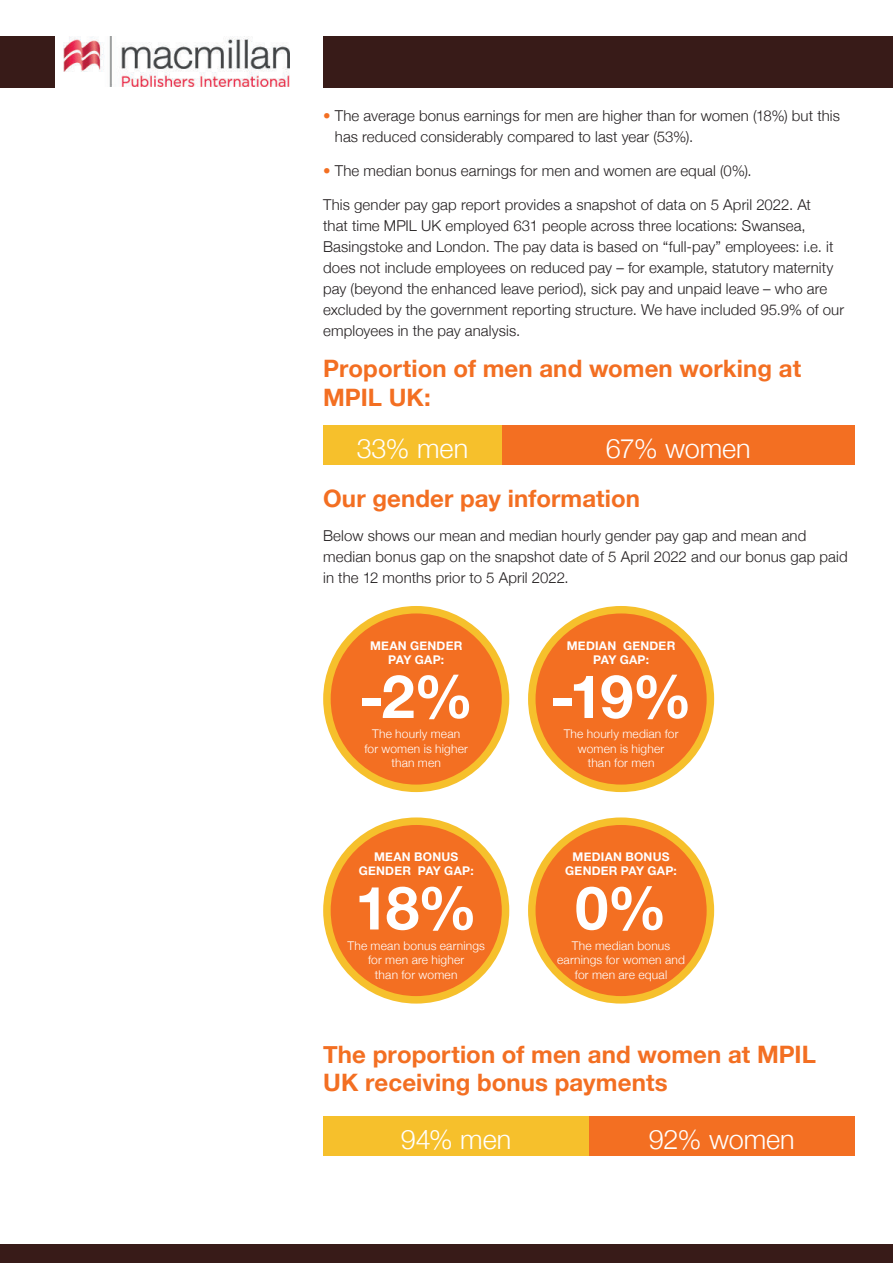
<style>
.page{position:relative;width:893px;height:1263px;background:#fff}
.page>*{position:absolute;margin:0;border:0;box-sizing:border-box;transform-origin:0 0}
.t1{font:700 60px "Helvetica Neue";color:#fff}
.t2{font:300 27px "Helvetica Neue";color:#fff}
.t3{font:700 24px/28.8px "Helvetica Neue";letter-spacing:.005em;color:#f36f22}
.t4{font:300 15px/21px "Helvetica Neue";letter-spacing:.005em;color:#231f20}
.t5{font:300 12px/14.4px "Helvetica Neue";letter-spacing:.015em;color:#fff;text-align:center}
.t6{font:700 12px/14.4px "Helvetica Neue";letter-spacing:.02em;color:#fff;text-align:center}
.s1{color:#f36f22}
</style>
<div class="page">
<div style="left:323px;top:36px;width:570px;height:51px;background:#381b18"></div>
<div style="left:0;top:36px;width:54px;height:51px;background:#381b18"></div>
<img style="left:64px;top:37px;width:225px;height:50px">
<div style="left:0;top:1245px;width:893px;height:18px;background:#381b18"></div>
<div style="left:323px;top:425px;width:532px;height:40px;background:#f36f22"></div>
<div style="left:323px;top:425px;width:179px;height:40px;background:#f6c02c"></div>
<div style="left:327px;top:610px;width:178px;height:178px;background:#f36f22;border-radius:50%"></div>
<div style="left:323px;top:606px;width:186px;height:186px;border:8px solid #f6c02c;border-radius:50%"></div>
<div style="left:532px;top:610px;width:178px;height:178px;background:#f36f22;border-radius:50%"></div>
<div style="left:528px;top:606px;width:186px;height:186px;border:8px solid #f6c02c;border-radius:50%"></div>
<div style="left:327px;top:821px;width:178px;height:179px;background:#f36f22;border-radius:50%"></div>
<div style="left:323px;top:817px;width:186px;height:186px;border:8px solid #f6c02c;border-radius:50%"></div>
<div style="left:532px;top:821px;width:178px;height:179px;background:#f36f22;border-radius:50%"></div>
<div style="left:528px;top:817px;width:186px;height:186px;border:8px solid #f6c02c;border-radius:50%"></div>
<div style="left:323px;top:1116px;width:532px;height:39px;background:#f36f22"></div>
<div style="left:323px;top:1116px;width:266px;height:39px;background:#f6c02c"></div>
<p class="t4" style="left:335px;top:104px;width:507px;text-indent:-12px"><span class="s1">•</span> The average bonus earnings for men are higher than for women (18%) but this has reduced considerably compared to last year (53%).</p>
<p class="t4" style="left:323px;top:159px;width:430px"><span class="s1">•</span> The median bonus earnings for men and women are equal (0%).</p>
<p class="t4" style="left:323px;top:195px;width:522px">This gender pay gap report provides a snapshot of data on 5 April 2022. At<br>that time MPIL UK employed 631 people across three locations: Swansea, Basingstoke and London. The pay data is based on “full-pay” employees: i.e. it does not include employees on reduced pay – for example, statutory maternity pay (beyond the enhanced leave period), sick pay and unpaid leave – who are excluded by the government reporting structure. We have included 95.9% of our employees in the pay analysis.</p>
<h3 class="t3" style="left:323px;top:356px;width:479px">Proportion of men and women working at<br>MPIL UK:</h3>
<h2 class="t2" style="left:357px;top:427px;width:113px">33% men</h2>
<h2 class="t2" style="left:606px;top:427px;width:147px">67% women</h2>
<h3 class="t3" style="left:323px;top:486px;width:318px">Our gender pay information</h3>
<p class="t4" style="left:323px;top:527px;width:526px">Below shows our mean and median hourly gender pay gap and mean and median bonus gap on the snapshot date of 5 April 2022 and our bonus gap paid in the 12 months prior to 5 April 2022.</p>
<p class="t6" style="left:370px;top:639px;width:94px">MEAN GENDER<br>PAY GAP:</p>
<h1 class="t1" style="left:359px;top:674px;width:116px">-2%</h1>
<p class="t5" style="left:364px;top:728px;width:105px">The hourly mean for women is higher than men</p>
<p class="t6" style="left:359px;top:851px;width:117px">MEAN BONUS<br>GENDER PAY GAP:</p>
<h1 class="t1" style="left:355px;top:886px;width:124px">18%</h1>
<p class="t5" style="left:368px;top:954px;width:98px">for men are higher than for women</p>
<p class="t5" style="left:347px;top:939px;width:139px">The mean bonus earnings</p>
<p class="t6" style="left:567px;top:639px;width:110px">MEDIAN GENDER<br>PAY GAP:</p>
<h1 class="t1" style="left:550px;top:674px;width:144px">-19%</h1>
<p class="t5" style="left:564px;top:728px;width:116px">The hourly median for women is higher<br>than for men</p>
<p class="t6" style="left:565px;top:851px;width:113px">MEDIAN BONUS<br>GENDER PAY GAP:</p>
<h1 class="t1" style="left:575px;top:886px;width:93px">0%</h1>
<p class="t5" style="left:557px;top:954px;width:129px">earnings for women and for men are equal</p>
<p class="t5" style="left:572px;top:939px;width:100px">The median bonus</p>
<h3 class="t3" style="left:323px;top:1042px;width:494px">The proportion of men and women at MPIL<br>UK receiving bonus payments</h3>
<h2 class="t2" style="left:401px;top:1117px;width:112px">94% men</h2>
<h2 class="t2" style="left:649px;top:1117px;width:147px">92% women</h2>
</div>
